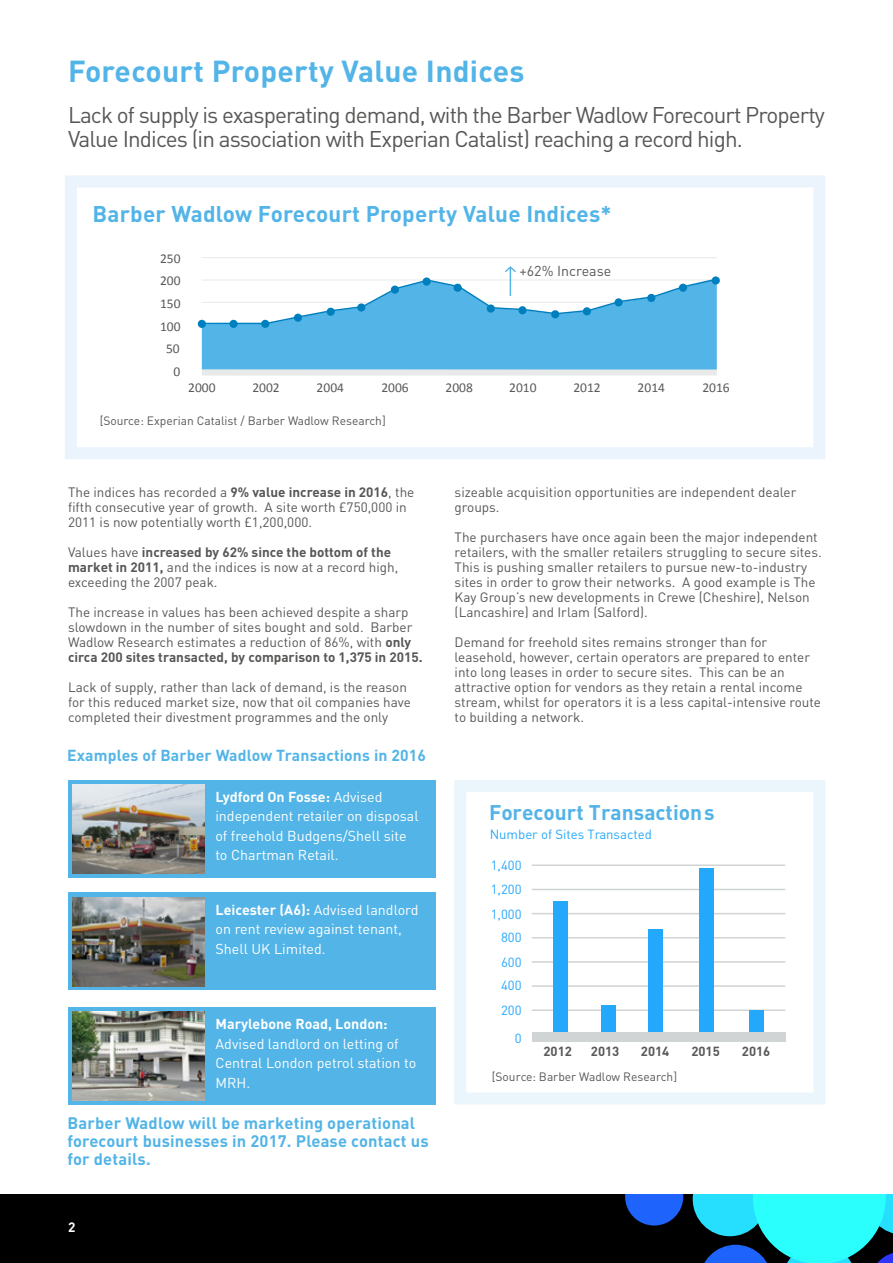
<style>
.page{position:relative;width:893px;height:1263px;background:#fff}
.page>*{position:absolute;margin:0;border:0;box-sizing:border-box;transform-origin:0 0}
.t1{font:700 30px "DIN";letter-spacing:.01em;color:#52b4e7}
.t2{font:22.5px/24px "DIN";letter-spacing:-.04em;color:#575756}
.t3{font:700 22.5px "DIN";letter-spacing:.01em;color:#52b4e7}
.t4{font:700 21px "DIN";color:#54b3e6}
.t5{font:700 16.5px/18px "DIN";letter-spacing:.01em;color:#52b4e7}
.t6{font:700 15.75px "DIN";letter-spacing:.01em;color:#52b4e7}
.t7{font:14.25px/19.5px "DIN";color:#fff}
.t8{font:700 14.25px "DIN";color:#fff}
.t9{font:14.25px "DIN";color:#575756}
.t10{font:13.5px/15px "DIN";color:#575756}
.t11{font:13.5px "Calibri";color:#595959}
.t12{font:700 13.5px "DIN";color:#fff}
.t13{font:13.2px "DIN";color:#24a8fc}
.t14{font:700 13.2px "DIN";color:#59595c}
.t15{font:12px "DIN";color:#575756}
.t16{font:12px "DIN";color:#575757}
.s1{font-weight:700}
</style>
<div class="page">
<div style="left:0;top:1195px;width:893px;height:68px;background:#000"></div>
<svg style="left:693px;top:1195px;width:200px;height:68px"></svg>
<svg style="left:625px;top:1195px;width:58px;height:30px"></svg>
<div style="left:65px;top:175px;width:760px;height:284px;border:12px solid #ebf4fd"></div>
<div style="left:68px;top:892px;width:367px;height:98px;background:#52b4e7"></div>
<img style="left:72px;top:898px;width:133px;height:88px">
<div style="left:68px;top:780px;width:368px;height:98px;background:#52b4e7"></div>
<img style="left:72px;top:784px;width:133px;height:89px">
<div style="left:68px;top:1007px;width:367px;height:97px;background:#52b4e7"></div>
<img style="left:72px;top:1012px;width:133px;height:88px">
<svg style="left:202px;top:375px;width:514px;height:1px"></svg>
<div style="left:202px;top:324px;width:515px;height:45px;background:#52b4e7"></div>
<div style="left:198px;top:320px;width:8px;height:8px;background:#007fbf;border-radius:50%"></div>
<div style="left:229px;top:320px;width:9px;height:8px;background:#007fbf;border-radius:50%"></div>
<div style="left:261px;top:320px;width:8px;height:8px;background:#007fbf;border-radius:50%"></div>
<div style="left:712px;top:276px;width:8px;height:9px;background:#007fbf;border-radius:50%"></div>
<hr style="left:202px;top:257px;width:515px;height:1px;background:#e8e9e9">
<div style="left:202px;top:369px;width:515px;height:6px;background:#e8e9e9"></div>
<hr style="left:532px;top:1009px;width:253px;height:2px;background:#d1d4d4">
<hr style="left:532px;top:985px;width:253px;height:2px;background:#d1d4d4">
<hr style="left:532px;top:961px;width:253px;height:2px;background:#d1d4d4">
<hr style="left:532px;top:937px;width:253px;height:1px;background:#d1d4d4">
<hr style="left:532px;top:913px;width:253px;height:1px;background:#d1d4d4">
<hr style="left:532px;top:889px;width:253px;height:1px;background:#d1d4d4">
<div style="left:553px;top:901px;width:15px;height:137px;background:#24a8fc"></div>
<div style="left:601px;top:1005px;width:14px;height:32px;background:#24a8fc"></div>
<div style="left:648px;top:929px;width:15px;height:108px;background:#24a8fc"></div>
<hr style="left:532px;top:864px;width:253px;height:2px;background:#d1d4d4">
<div style="left:699px;top:868px;width:15px;height:169px;background:#24a8fc"></div>
<div style="left:749px;top:1010px;width:15px;height:27px;background:#24a8fc"></div>
<div style="left:532px;top:1032px;width:253px;height:9px;background:#d1d4d4"></div>
<div style="left:454px;top:780px;width:371px;height:324px;border:12px solid #ebf5fc"></div>
<svg style="left:201px;top:266px;width:516px;height:58px"></svg>
<h1 class="t1" style="left:68px;top:52px;width:458px">Forecourt Property Value Indices</h1>
<h2 class="t2" style="left:68px;top:103px;width:758px">Lack of supply is exasperating demand, with the Barber Wadlow Forecourt Property<br>Value Indices (in association with Experian Catalist) reaching a record high.</h2>
<h2 class="t3" style="left:92px;top:199px;width:521px">Barber Wadlow Forecourt Property Value Indices*</h2>
<p class="t11" style="left:160px;top:250px;width:22px">250</p>
<p class="t11" style="left:160px;top:272px;width:22px">200</p>
<p class="t11" style="left:160px;top:295px;width:22px">150</p>
<p class="t11" style="left:160px;top:317px;width:22px">100</p>
<p class="t11" style="left:166px;top:340px;width:15px">50</p>
<p class="t11" style="left:174px;top:363px;width:8px">0</p>
<p class="t9" style="left:519px;top:262px;width:93px">+62% Increase</p>
<p class="t11" style="left:180px;top:379px;width:29px">1998</p>
<p class="t11" style="left:244px;top:379px;width:29px">2000</p>
<p class="t11" style="left:308px;top:379px;width:29px">2002</p>
<p class="t11" style="left:372px;top:379px;width:29px">2004</p>
<p class="t11" style="left:437px;top:379px;width:29px">2006</p>
<p class="t11" style="left:501px;top:379px;width:29px">20 8</p>
<p class="t11" style="left:564px;top:379px;width:29px">2010</p>
<p class="t11" style="left:629px;top:379px;width:29px">2012</p>
<p class="t11" style="left:693px;top:379px;width:29px">2014</p>
<p class="t11" style="left:188px;top:379px;width:29px">2000</p>
<p class="t11" style="left:252px;top:379px;width:29px">2002</p>
<p class="t11" style="left:317px;top:379px;width:29px">2004</p>
<p class="t11" style="left:381px;top:379px;width:29px">2006</p>
<p class="t11" style="left:446px;top:379px;width:29px">2008</p>
<p class="t11" style="left:509px;top:379px;width:29px">2010</p>
<p class="t11" style="left:573px;top:379px;width:29px">2012</p>
<p class="t11" style="left:638px;top:379px;width:29px">2014</p>
<p class="t11" style="left:702px;top:379px;width:29px">2016</p>
<p class="t15" style="left:100px;top:414px;width:288px">[Source: Experian Catalist / Barber Wadlow Research]</p>
<p class="t10" style="left:68px;top:484px;width:348px">The indices has recorded a <span class="s1">9% value increase in 2016</span>, the fifth consecutive year of growth. A site worth £750,000 in<br>2011 is now potentially worth £1,200,000.</p>
<p class="t10" style="left:68px;top:544px;width:332px">Values have <span class="s1">increased by 62% since the bottom of the market in 2011,</span> and the indices is now at a record high, exceeding the 2007 peak.</p>
<p class="t10" style="left:68px;top:604px;width:356px">The increase in values has been achieved despite a sharp slowdown in the number of sites bought and sold. Barber Wadlow Research estimates a reduction of 86%, with <span class="s1">only circa 200 sites transacted, by comparison to 1,375 in 2015.</span></p>
<p class="t10" style="left:68px;top:679px;width:344px">Lack of supply, rather than lack of demand, is the reason for this reduced market size, now that oil companies have completed their divestment programmes and the only</p>
<p class="t6" style="left:67px;top:745px;width:360px">Examples of Barber Wadlow Transactions in 2016</p>
<p class="t7" style="left:215px;top:787px;width:205px"><span class="s1">Lydford On Fosse:</span> Advised independent retailer on disposal of freehold Budgens/Shell site to Chartman Retail.</p>
<p class="t7" style="left:216px;top:900px;width:204px"><span class="s1">Leicester (A6):</span> Advised landlord on rent review against tenant,<br>Shell UK Limited.</p>
<p class="t8" style="left:216px;top:1015px;width:174px">Marylebone Road, London:</p>
<p class="t7" style="left:216px;top:1033px;width:202px">Advised landlord on letting of<br>Central London petrol station to<br>MRH.</p>
<p class="t5" style="left:68px;top:1113px;width:363px">Barber Wadlow will be marketing operational forecourt businesses in 2017. Please contact us for details.</p>
<p class="t12" style="left:68px;top:1218px;width:9px">2</p>
<p class="t10" style="left:455px;top:484px;width:343px">sizeable acquisition opportunities are independent dealer groups.</p>
<p class="t10" style="left:455px;top:529px;width:369px">The purchasers have once again been the major independent retailers, with the smaller retailers struggling to secure sites.<br>This is pushing smaller retailers to pursue new-to-industry sites in order to grow their networks. A good example is The Kay Group’s new developments in Crewe (Cheshire), Nelson (Lancashire) and Irlam (Salford).</p>
<p class="t10" style="left:455px;top:634px;width:368px">Demand for freehold sites remains stronger than for leasehold, however, certain operators are prepared to enter into long leases in order to secure sites. This can be an attractive option for vendors as they retain a rental income stream, whilst for operators it is a less capital-intensive route to building a network.</p>
<h3 class="t4" style="left:489px;top:799px;width:227px">Forecourt Transactions</h3>
<p class="t13" style="left:490px;top:826px;width:164px">Number of Sites Transacted</p>
<p class="t13" style="left:491px;top:857px;width:32px">1,400</p>
<p class="t13" style="left:491px;top:881px;width:32px">1,200</p>
<p class="t13" style="left:491px;top:906px;width:32px">1,000</p>
<p class="t13" style="left:501px;top:929px;width:22px">800</p>
<p class="t13" style="left:501px;top:954px;width:22px">600</p>
<p class="t13" style="left:501px;top:977px;width:22px">400</p>
<p class="t13" style="left:501px;top:1001px;width:22px">200</p>
<p class="t13" style="left:515px;top:1029px;width:8px">0</p>
<p class="t14" style="left:543px;top:1043px;width:30px">2012</p>
<p class="t14" style="left:591px;top:1043px;width:30px">2013</p>
<p class="t14" style="left:641px;top:1043px;width:30px">2014</p>
<p class="t16" style="left:492px;top:1069px;width:187px">[Source: Barber Wadlow Research]</p>
<p class="t14" style="left:691px;top:1043px;width:30px">2015</p>
<p class="t14" style="left:742px;top:1043px;width:30px">2016</p>
</div>
